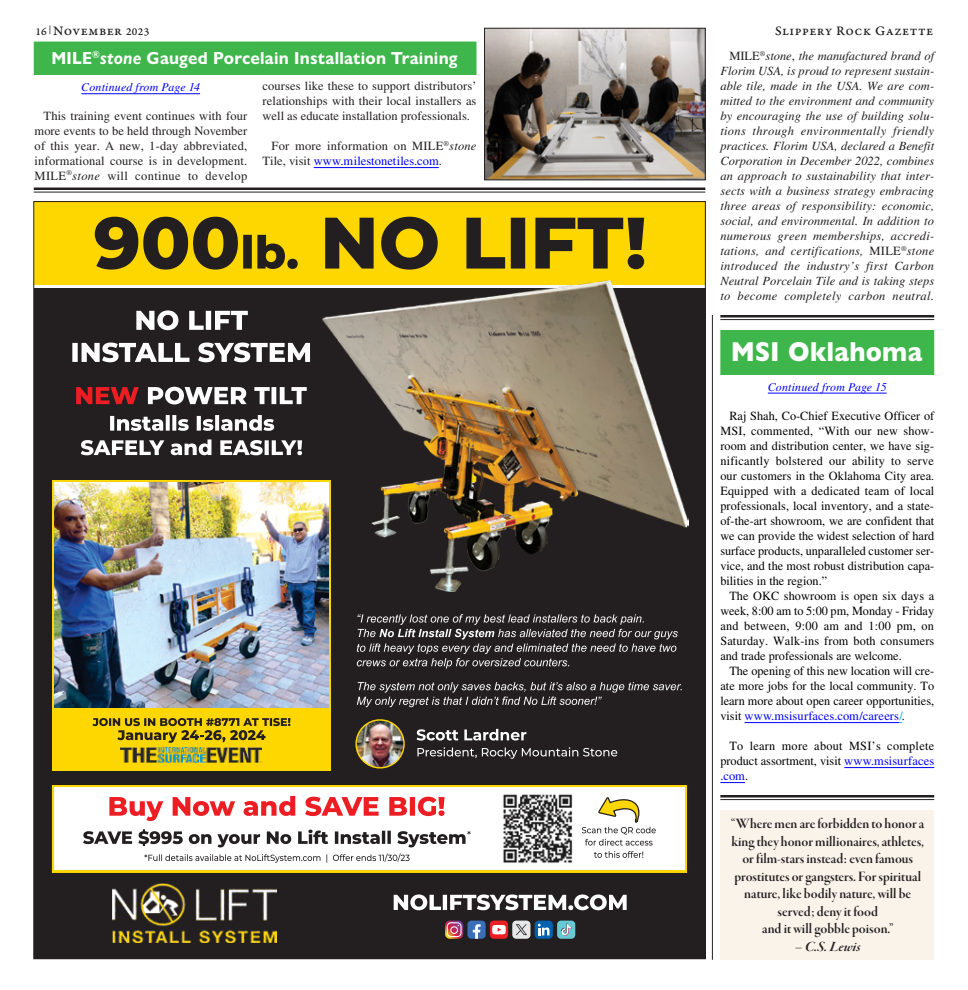
<style>
.page{position:relative;width:968px;height:990px;background:#fff}
.page>*{position:absolute;margin:0;border:0;box-sizing:border-box;transform-origin:0 0}
.t1{font:800 27.5px "Gill Sans Nova";letter-spacing:.015em;color:#fff;scale:.92 1}
.t2{font:700 17.5px "Gill Sans Nova";letter-spacing:.015em;color:#fff;scale:.96 1}
.t3{font:15px/17.5px "Garamond Premr Pro Smbd Disp";color:#231f20;text-align:center}
.t4{font:15px "Garamond Premr Pro Smbd It Disp";color:#231f20;scale:1.1 1}
.t5{font:13.75px "Garamond Premr Pro Med Capt";letter-spacing:.03em;color:#231f20}
._10_12_Body_copy_justified{font:12.5px/15px "Times LT Std";color:#000;text-align:justify}
._10_12_Body_copy_justified-2{font:italic 12.5px/15px "Times LT Std";letter-spacing:.025em;color:#231f20;text-align:justify}
._10_12_Body_copy_justified-3{font:12.5px/15px "Times LT Std";letter-spacing:.01em;color:#231f20;text-align:justify}
.t6{font:italic 11.88px "Times LT Std";letter-spacing:.015em;color:#00f}
.s1{font-size:11.25px}
.s2{font-style:italic}
.s3{color:#00f}
.s4{font-style:normal}
.s5{color:#00ade9}
</style>
<div class="page">
<div style="left:720px;top:810px;width:214px;height:150px;background:#f9f3ea"></div>
<hr style="left:81px;top:93px;width:119px;height:1px;background:#00f">
<hr style="left:767px;top:393px;width:119px;height:1px;background:#00f">
<hr style="left:34px;top:188px;width:671px;height:2px;background:#231f20">
<hr style="left:34px;top:192px;width:671px;height:1px;background:#231f20">
<hr style="left:720px;top:315px;width:214px;height:3px;background:#231f20">
<hr style="left:720px;top:319px;width:214px;height:1px;background:#231f20">
<hr style="left:720px;top:795px;width:214px;height:3px;background:#231f20">
<hr style="left:720px;top:799px;width:214px;height:1px;background:#231f20">
<hr style="left:712px;top:315px;width:1px;height:645px;background:#231f20">
<div style="left:34px;top:202px;width:671px;height:757px;background:#231f20"></div>
<div style="left:34px;top:202px;width:671px;height:83px;background:#fed600"></div>
<svg style="left:95px;top:217px;width:549px;height:53px"></svg>
<div style="left:52px;top:785px;width:635px;height:88px;border:5px solid #fed600"></div>
<div style="left:54px;top:788px;width:630px;height:82px;background:#fff"></div>
<svg style="left:357px;top:614px;width:320px;height:55px"></svg>
<svg style="left:416px;top:729px;width:201px;height:30px"></svg>
<div style="left:355px;top:719px;width:50px;height:50px;border:3px solid #fed600;border-radius:50%"></div>
<img style="left:357px;top:721px;width:46px;height:46px;border-radius:23px">
<svg style="left:357px;top:682px;width:324px;height:25px"></svg>
<img style="left:112px;top:883px;width:164px;height:60px">
<svg style="left:393px;top:895px;width:233px;height:15px"></svg>
<svg style="left:109px;top:796px;width:335px;height:25px"></svg>
<svg style="left:144px;top:853px;width:265px;height:10px"></svg>
<svg style="left:83px;top:829px;width:388px;height:18px"></svg>
<img style="left:503px;top:794px;width:70px;height:69px">
<svg style="left:582px;top:797px;width:73px;height:61px"></svg>
<div style="left:512px;top:921px;width:18px;height:18px;background:#e6e7e8;border-radius:4px"></div>
<svg style="left:515px;top:924px;width:12px;height:11px"></svg>
<div style="left:467px;top:921px;width:18px;height:18px;background:#396fb7;border-radius:4px"></div>
<svg style="left:473px;top:924px;width:7px;height:15px"></svg>
<div style="left:557px;top:921px;width:18px;height:18px;background:#67c9d3;border-radius:4px"></div>
<svg style="left:561px;top:924px;width:10px;height:12px"></svg>
<svg style="left:490px;top:921px;width:18px;height:18px"></svg>
<svg style="left:492px;top:925px;width:13px;height:9px"></svg>
<svg style="left:534px;top:921px;width:19px;height:18px"></svg>
<svg style="left:538px;top:924px;width:11px;height:11px"></svg>
<svg style="left:445px;top:921px;width:18px;height:18px"></svg>
<svg style="left:72px;top:310px;width:238px;height:52px"></svg>
<img style="left:322px;top:281px;width:366px;height:311px">
<svg style="left:76px;top:387px;width:63px;height:17px"></svg>
<svg style="left:148px;top:387px;width:159px;height:17px"></svg>
<svg style="left:81px;top:415px;width:221px;height:40px"></svg>
<svg style="left:52px;top:480px;width:279px;height:228px;background:#ebcd2d"></svg>
<img style="left:54px;top:483px;width:274px;height:225px">
<div style="left:52px;top:708px;width:279px;height:63px;background:#fed600"></div>
<svg style="left:92px;top:718px;width:198px;height:25px"></svg>
<img style="left:121px;top:747px;width:141px;height:16px">
<img style="left:486px;top:30px;width:217px;height:148px">
<div style="left:484px;top:28px;width:221px;height:152px;border:1px solid #231f20"></div>
<div style="left:34px;top:42px;width:442px;height:33px;background:#3fb64b"></div>
<hr style="left:314px;top:167px;width:125px;height:1px;background:#00f">
<hr style="left:744px;top:722px;width:155px;height:1px;background:#00f">
<hr style="left:844px;top:767px;width:90px;height:1px;background:#00f">
<svg style="left:720px;top:782px;width:25px;height:1px"></svg>
<div style="left:720px;top:330px;width:214px;height:45px;background:#3fb64b"></div>
<p class="t5" style="left:35px;top:22px;width:115px"><span class="s1">16</span> <sup>|</sup> November <span class="s1">2023</span></p>
<p class="t5" style="left:775px;top:22px;width:160px">Slippery Rock Gazette</p>
<p class="t2" style="left:51px;top:47px;width:424px">MILE<sup>®</sup><span class="s2">stone</span> Gauged Porcelain Installation Training</p>
<p class="_10_12_Body_copy_justified-3" style="left:262px;top:78px;width:215px">courses like these to support distributors’ relationships with their local installers as well as educate installation professionals.</p>
<p class="_10_12_Body_copy_justified-3" style="left:262px;top:138px;width:215px;text-indent:9px">For more information on MILE<sup>®</sup><span class="s2">stone<br></span>Tile, visit <span class="s3">www.milestonetiles.com</span>.</p>
<p class="t6" style="left:81px;top:81px;width:120px">Continued from Page 14</p>
<p class="_10_12_Body_copy_justified-3" style="left:35px;top:108px;width:214px;text-indent:9px">This training event continues with four more events to be held through November of this year. A new, 1-day abbreviated, informational course is in development.<br>MILE<sup>®</sup><span class="s2">stone</span> will continue to develop</p>
<p class="_10_12_Body_copy_justified-2" style="left:720px;top:48px;width:215px;text-indent:9px"><span class="s4">MILE</span><sup>®</sup>stone<span class="s4">,</span> the manufactured brand of Florim USA, is proud to represent sustain&shy;able tile, made in the USA. We are com&shy;mitted to the environment and community by encouraging the use of building solu&shy;tions through environmentally friendly practices. Florim USA, declared a Benefit Corporation in December 2022, combines an approach to sustainability that inter&shy;sects with a business strategy embracing three areas of responsibility: economic, social, and environmental. In addition to numerous green memberships, accredi&shy;tations, and certifications, <span class="s4">MILE</span><sup>®</sup>stone introduced the industry’s first Carbon Neutral Porcelain Tile and is taking steps to become completely carbon neutral.</p>
<p class="t1" style="left:731px;top:335px;width:209px">MSI Oklahoma</p>
<p class="t6" style="left:767px;top:380px;width:120px">Continued from Page 15</p>
<p class="_10_12_Body_copy_justified" style="left:720px;top:408px;width:215px;text-indent:9px">Raj Shah, Co-Chief Executive Officer of MSI, commented, “With our new show&shy;room and distribution center, we have sig&shy;nificantly bolstered our ability to serve our customers in the Oklahoma City area.<br>Equipped with a dedicated team of local professionals, local inventory, and a state&shy;of-the-art showroom, we are confident that we can provide the widest selection of hard surface products, unparalleled customer ser&shy;vice, and the most robust distribution capa&shy;bilities in the region.”</p>
<p class="_10_12_Body_copy_justified" style="left:720px;top:588px;width:215px;text-indent:9px">The OKC showroom is open six days a week, 8:00 am to 5:00 pm, Monday - Friday and between, 9:00 am and 1:00 pm, on Saturday. Walk-ins from both consumers and trade professionals are welcome.</p>
<p class="_10_12_Body_copy_justified" style="left:720px;top:663px;width:215px;text-indent:9px">The opening of this new location will cre&shy;ate more jobs for the local community. To learn more about open career opportunities, visit <span class="s3">www.msisurfaces.com/careers</span><span class="s5">/</span>.</p>
<p class="_10_12_Body_copy_justified" style="left:720px;top:738px;width:215px;text-indent:9px">To learn more about MSI’s complete product assortment, visit <span class="s3">www.msisurfaces .com</span>.</p>
<p class="t3" style="left:731px;top:816px;width:195px">“Where men are forbidden to honor a king they honor millionaires, athletes, or film-stars instead: even famous prostitutes or gangsters. For spiritual nature, like bodily nature, will be served; deny it food<br>and it will gobble poison.”</p>
<p class="t4" style="left:794px;top:938px;width:62px">– C.S. Lewis</p>
</div>
